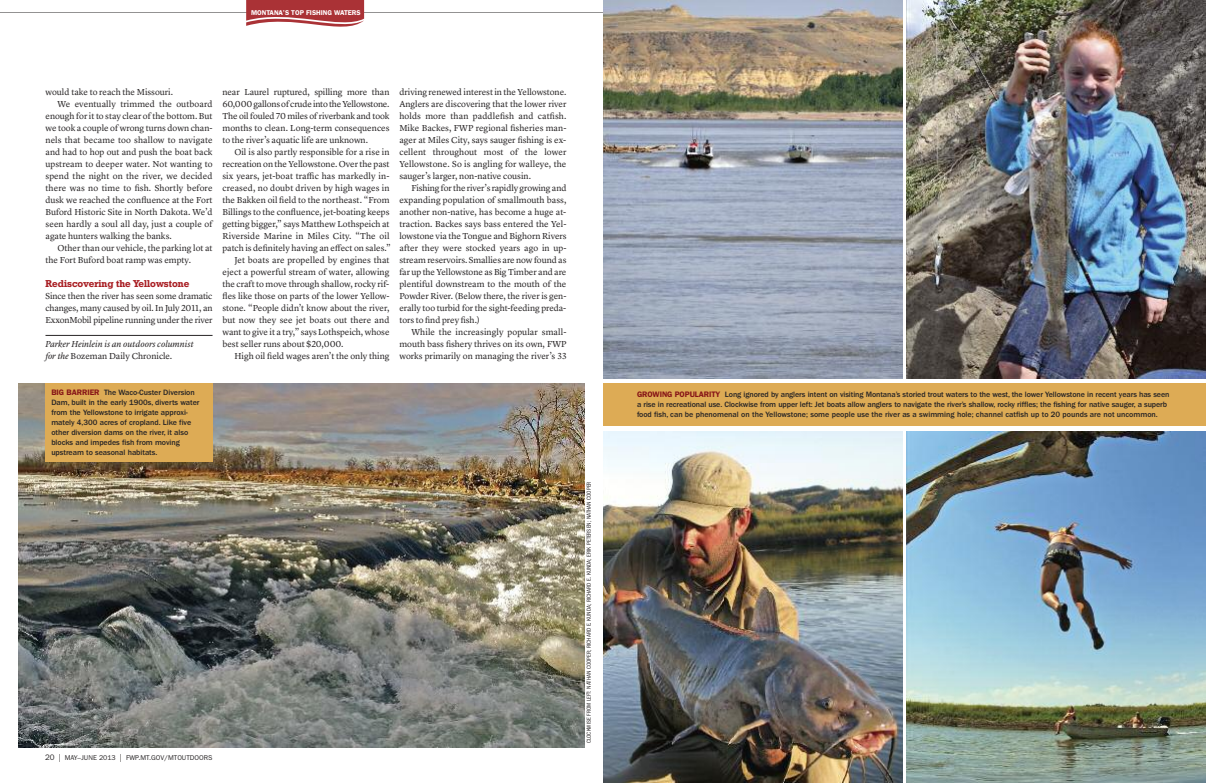
<style>
.page{position:relative;width:1206px;height:783px;background:#fff}
.page>*{position:absolute;margin:0;border:0;box-sizing:border-box;transform-origin:0 0}
.t1{font:10px "Geometric Slab 712 BT Bold A";color:#a81d22}
.t2{font:9px/12px "Lyon Text";color:#282526;text-align:justify}
.t3{font:italic 9px/12px "Lyon Text";letter-spacing:-.005em;color:#282526}
.t4{font:500 8px/10px "Franklin Gothic";letter-spacing:-.005em;color:#282526}
.t5{font:8px "Franklin Gothic";color:#282526}
.t6{font:7px "Franklin Gothic";color:#282526}
.t7{font:600 7px "Franklin Gothic";color:#fff}
.t8{font:condensed 6px "Franklin Gothic";color:#282526}
.s1{font-style:normal}
.s2{font-weight:600;color:#861417}
</style>
<div class="page">
<img style="left:18px;top:383px;width:567px;height:364px">
<div style="left:45px;top:383px;width:168px;height:79px;background:#ddab55"></div>
<hr style="left:46px;top:335px;width:167px;height:1px;background:#282526">
<img style="left:603px;top:0;width:299px;height:378px">
<img style="left:907px;top:0;width:299px;height:378px">
<img style="left:603px;top:431px;width:299px;height:352px">
<img style="left:907px;top:431px;width:299px;height:352px">
<div style="left:603px;top:383px;width:603px;height:43px;background:#ddab55"></div>
<hr style="left:0;top:13px;width:603px;height:1px;background:#939292">
<svg style="left:246px;top:0;width:118px;height:27px;background:#b9565a"></svg>
<p class="t7" style="left:251px;top:10px;width:111px">MONTANA’S TOP FISHING WATERS</p>
<p class="t2" style="left:46px;top:87px;width:129px">would take to reach the Missouri.</p>
<p class="t2" style="left:57px;top:99px;width:157px">We eventually trimmed the outboard</p>
<p class="t2" style="left:45px;top:111px;width:169px">enough for it to stay clear of the bottom. But</p>
<p class="t2" style="left:45px;top:123px;width:169px">we took a couple of wrong turns down chan-</p>
<p class="t2" style="left:46px;top:135px;width:169px">nels that became too shallow to navigate</p>
<p class="t2" style="left:46px;top:147px;width:169px">and had to hop out and push the boat back</p>
<p class="t2" style="left:46px;top:159px;width:169px">upstream to deeper water. Not wanting to</p>
<p class="t2" style="left:46px;top:171px;width:169px">spend the night on the river, we decided</p>
<p class="t2" style="left:46px;top:183px;width:169px">there was no time to fish. Shortly before</p>
<p class="t2" style="left:46px;top:195px;width:169px">dusk we reached the confluence at the Fort</p>
<p class="t2" style="left:46px;top:207px;width:169px">Buford Historic Site in North Dakota. We’d</p>
<p class="t2" style="left:46px;top:219px;width:169px">seen hardly a soul all day, just a couple of</p>
<p class="t2" style="left:46px;top:231px;width:128px">agate hunters walking the banks.</p>
<p class="t2" style="left:58px;top:243px;width:157px">Other than our vehicle, the parking lot at</p>
<p class="t2" style="left:46px;top:255px;width:147px">the Fort Buford boat ramp was empty.</p>
<p class="t1" style="left:46px;top:278px;width:145px">Rediscovering the Yellowstone</p>
<p class="t2" style="left:45px;top:291px;width:169px">Since then the river has seen some dramatic changes, many caused by oil. In July 2011, an ExxonMobil pipeline running under the river</p>
<p class="t3" style="left:45px;top:339px;width:150px">Parker Heinlein is an outdoors columnist for the <span class="s1">Bozeman Daily Chronicle</span>.</p>
<p class="t2" style="left:222px;top:87px;width:169px">near Laurel ruptured, spilling more than 60,000gallonsof crude intotheYellowstone.<br>The oil fouled 70 miles of riverbank and took months to clean. Long-term consequences to the river’s aquatic life are unknown.</p>
<p class="t2" style="left:234px;top:147px;width:157px">Oil is also partly responsible for a rise in</p>
<p class="t2" style="left:222px;top:159px;width:169px">recreation on the Yellowstone. Over the past</p>
<p class="t2" style="left:222px;top:171px;width:169px">six years, jet-boat traffic has markedly in-</p>
<p class="t2" style="left:222px;top:183px;width:169px">creased, no doubt driven by high wages in</p>
<p class="t2" style="left:222px;top:195px;width:169px">the Bakken oil field to the northeast. “From</p>
<p class="t2" style="left:222px;top:207px;width:169px">Billings to the confluence, jet-boating keeps</p>
<p class="t2" style="left:222px;top:219px;width:169px">getting bigger,” says Matthew Lothspeich at</p>
<p class="t2" style="left:222px;top:231px;width:169px">Riverside Marine in Miles City. “The oil</p>
<p class="t2" style="left:222px;top:243px;width:170px">patch is definitely having an effect on sales.”</p>
<p class="t2" style="left:234px;top:255px;width:157px">Jet boats are propelled by engines that</p>
<p class="t2" style="left:222px;top:267px;width:169px">eject a powerful stream of water, allowing</p>
<p class="t2" style="left:222px;top:279px;width:168px">the craft to move through shallow, rocky rif-</p>
<p class="t2" style="left:222px;top:291px;width:169px">fles like those on parts of the lower Yellow-</p>
<p class="t2" style="left:222px;top:303px;width:169px">stone. “People didn’t know about the river,</p>
<p class="t2" style="left:222px;top:315px;width:169px">but now they see jet boats out there and</p>
<p class="t2" style="left:222px;top:327px;width:169px">want to give it a try,” says Lothspeich, whose</p>
<p class="t2" style="left:222px;top:339px;width:123px">best seller runs about $20,000.</p>
<p class="t2" style="left:234px;top:351px;width:157px">High oil field wages aren’t the only thing</p>
<p class="t2" style="left:399px;top:87px;width:169px">driving renewed interest in the Yellowstone.<br>Anglers are discovering that the lower river holds more than paddlefish and catfish.<br>Mike Backes, FWP regional fisheries man&shy;ager at Miles City, says sauger fishing is ex&shy;cellent throughout most of the lower Yellowstone. So is angling for walleye, the sauger’s larger, non-native cousin.</p>
<p class="t2" style="left:399px;top:183px;width:169px;text-indent:12px">Fishing for the river’s rapidly growing and expanding population of smallmouth bass, another non-native, has become a huge at&shy;traction. Backes says bass entered the Yel&shy;lowstone via the Tongue and Bighorn Rivers after they were stocked years ago in up&shy;stream reservoirs. Smallies are now found as far up the Yellowstone as Big Timber and are plentiful downstream to the mouth of the Powder River. (Below there, the river is gen&shy;erally too turbid for the sight-feeding preda&shy;tors to find prey fish.)</p>
<p class="t2" style="left:399px;top:327px;width:169px;text-indent:12px">While the increasingly popular small&shy;mouth bass fishery thrives on its own, FWP works primarily on managing the river’s 33</p>
<p class="t4" style="left:51px;top:388px;width:150px"><span class="s2">BIG BARRIER</span> The Waco-Custer Diversion Dam, built in the early 1900s, diverts water from the Yellowstone to irrigate approxi&shy;mately 4,300 acres of cropland. Like five other diversion dams on the river, it also blocks and impedes fish from moving upstream to seasonal habitats.</p>
<p class="t5" style="left:45px;top:755px;width:11px">20</p>
<p class="t6" style="left:65px;top:755px;width:53px">MAY–JUNE 2013</p>
<p class="t6" style="left:126px;top:755px;width:88px">FWP.MT.GOV/MTOUTDOORS</p>
<p class="t8" style="left:587px;top:743px;width:263px;rotate:-90deg">CLOCKWISE FROM LEFT: NATHAN COOPER; RICHARD E. KUNDA; RICHARD E. KUNDA; ERIK PETERSEN; NATHAN COOPER</p>
<p class="t4" style="left:637px;top:390px;width:534px"><span class="s2">GROWING POPULARITY</span> Long ignored by anglers intent on visiting Montana’s storied trout waters to the west, the lower Yellowstone in recent years has seen a rise in recreational use. Clockwise from upper left: Jet boats allow anglers to navigate the river’s shallow, rocky riffles; the fishing for native sauger, a superb food fish, can be phenomenal on the Yellowstone; some people use the river as a swimming hole; channel catfish up to 20 pounds are not uncommon.</p>
</div>
